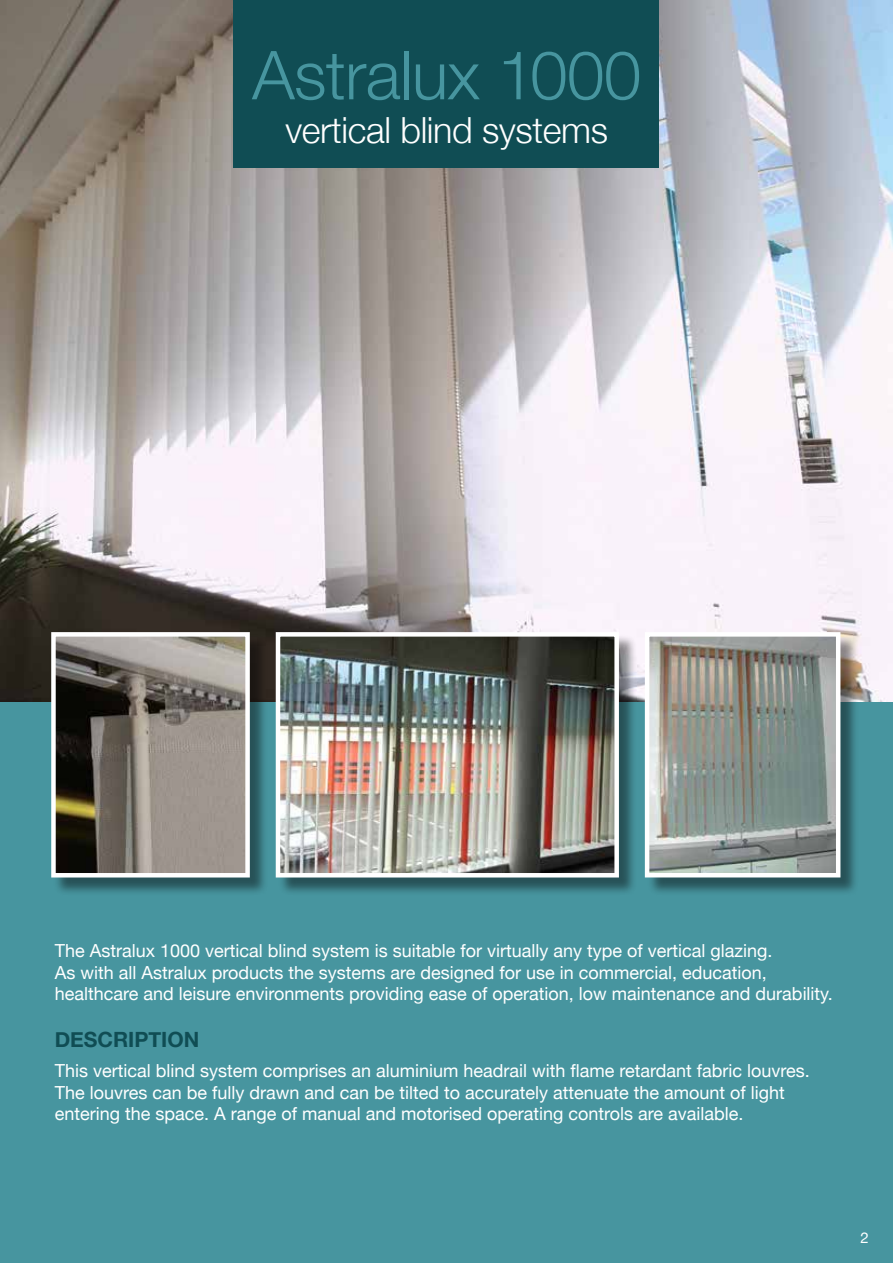
<style>
.page{position:relative;width:893px;height:1263px;background:#47959f}
.page>*{position:absolute;margin:0;border:0;box-sizing:border-box;transform-origin:0 0}
.t1{font:300 67.5px "Helvetica Neue";letter-spacing:-.01em;color:#47959f}
.t2{font:300 36px "Helvetica Neue";letter-spacing:-.01em;color:#fff}
.t3{font:700 21px "Helvetica Neue";color:#104d54}
.t4{font:18px/21.6px "Helvetica Neue";color:#fff}
.t5{font:15px "Helvetica Neue";color:#fff}
</style>
<div class="page">
<img style="left:0;top:0;width:893px;height:702px">
<div style="left:278px;top:634px;width:360px;height:262px;background:#000;opacity:.45"></div>
<img style="left:281px;top:637px;width:333px;height:235px">
<div style="left:276px;top:632px;width:343px;height:245px;border:4px solid #fff"></div>
<div style="left:647px;top:634px;width:212px;height:262px;background:#000;opacity:.45"></div>
<img style="left:650px;top:637px;width:185px;height:235px">
<div style="left:645px;top:632px;width:195px;height:245px;border:4px solid #fff"></div>
<div style="left:53px;top:634px;width:215px;height:262px;background:#000;opacity:.45"></div>
<img style="left:56px;top:637px;width:189px;height:235px">
<div style="left:51px;top:632px;width:199px;height:245px;border:4px solid #fff"></div>
<div style="left:233px;top:0;width:425px;height:167px;background:#104d54"></div>
<h1 class="t1" style="left:252px;top:21px;width:391px">Astralux 1000</h1>
<h2 class="t2" style="left:286px;top:101px;width:324px">vertical blind systems</h2>
<p class="t4" style="left:55px;top:941px;width:780px">The Astralux 1000 vertical blind system is suitable for virtually any type of vertical glazing.<br>As with all Astralux products the systems are designed for use in commercial, education, healthcare and leisure environments providing ease of operation, low maintenance and durability.</p>
<p class="t3" style="left:55px;top:1023px;width:146px">DESCRIPTION</p>
<p class="t4" style="left:55px;top:1061px;width:757px">This vertical blind system comprises an aluminium headrail with flame retardant fabric louvres.<br>The louvres can be fully drawn and can be tilted to accurately attenuate the amount of light entering the space. A range of manual and motorised operating controls are available.</p>
<p class="t5" style="left:860px;top:1227px;width:10px">2</p>
</div>
